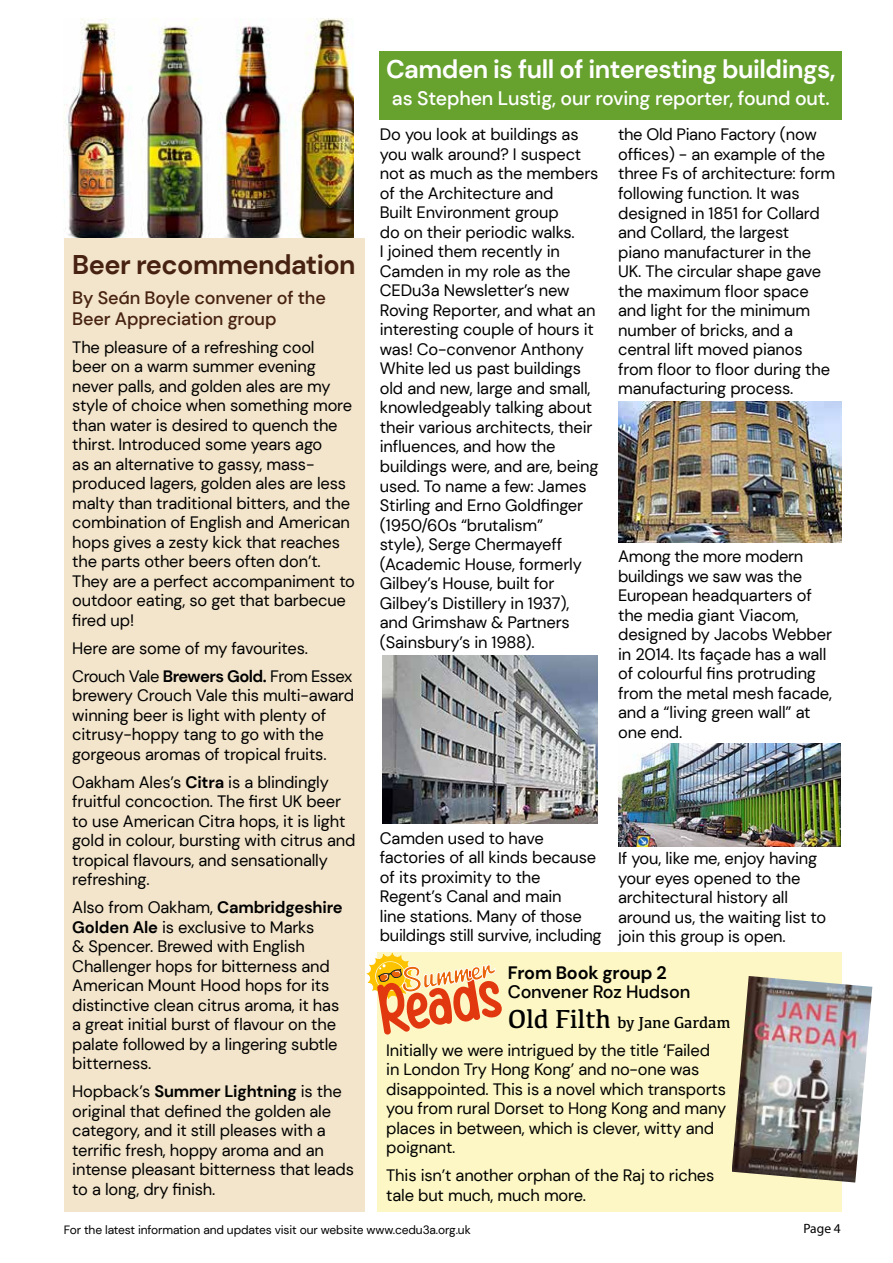
<style>
.page{position:relative;width:893px;height:1263px;background:#fff}
.page>*{position:absolute;margin:0;border:0;box-sizing:border-box;transform-origin:0 0}
.t1{font:700 27px "DM Sans";letter-spacing:-.02em;color:#472212}
.t2{font:700 25.5px "DM Sans";letter-spacing:-.02em;color:#fff}
.t3{font:500 19.5px "DM Sans";letter-spacing:-.01em;color:#fff}
.t4{font:500 18px/21px "DM Sans";letter-spacing:-.01em;color:#472212}
.t5{font:500 18px "DM Sans";letter-spacing:-.01em;color:#000}
.t6{font:700 18px "DM Sans";letter-spacing:-.01em;color:#000}
.t7{font:16.5px/19.5px "DM Sans";letter-spacing:-.01em;color:#000}
.t8{font:16.5px/28px "DM Sans";letter-spacing:-.03em;color:#000}
.t9{font:16.5px "Kefa";letter-spacing:-.01em;color:#000}
.t10{font:13.5px "Myriad Pro";color:#000}
.t11{font:12px "DM Sans";letter-spacing:-.01em;color:#000}
.s1{font-weight:700}
.s2{font-size:27px}
</style>
<div class="page">
<img style="left:63px;top:19px;width:290px;height:220px">
<div style="left:380px;top:51px;width:462px;height:69px;background:#67a12e"></div>
<img style="left:383px;top:656px;width:214px;height:168px">
<img style="left:619px;top:402px;width:223px;height:140px">
<img style="left:618px;top:743px;width:222px;height:103px">
<div style="left:64px;top:239px;width:300px;height:973px;background:#f3e5cb"></div>
<div style="left:378px;top:952px;width:464px;height:260px;background:#fcf7c5"></div>
<svg style="left:366px;top:952px;width:136px;height:83px"></svg>
<img style="left:732px;top:976px;width:140px;height:206px">
<h1 class="t1" style="left:72px;top:248px;width:285px">Beer recommendation</h1>
<p class="t4" style="left:72px;top:287px;width:255px">By Seán Boyle convener of the<br>Beer Appreciation group</p>
<p class="t7" style="left:72px;top:337px;width:284px">The pleasure of a refreshing cool<br>beer on a warm summer evening never palls, and golden ales are my style of choice when something more than water is desired to quench the thirst. Introduced some years ago<br>as an alternative to gassy, mass&shy;produced lagers, golden ales are less malty than traditional bitters, and the combination of English and American hops gives a zesty kick that reaches the parts other beers often don’t.<br>They are a perfect accompaniment to outdoor eating, so get that barbecue fired up!</p>
<p class="t8" style="left:72px;top:634px;width:281px">Here are some of my favourites.<br>Crouch Vale <span class="s1">Brewers Gold.</span> From Essex</p>
<p class="t7" style="left:72px;top:686px;width:283px">brewery Crouch Vale this multi-award winning beer is light with plenty of citrusy-hoppy tang to go with the gorgeous aromas of tropical fruits.</p>
<p class="t7" style="left:72px;top:772px;width:285px">Oakham Ales’s <span class="s1">Citra</span> is a blindingly fruitful concoction. The first UK beer to use American Citra hops, it is light gold in colour, bursting with citrus and tropical flavours, and sensationally refreshing.</p>
<p class="t7" style="left:72px;top:898px;width:272px">Also from Oakham, <span class="s1">Cambridgeshire<br>Golden Ale</span> is exclusive to Marks<br>&amp; Spencer. Brewed with English<br>Challenger hops for bitterness and<br>American Mount Hood hops for its distinctive clean citrus aroma, it has a great initial burst of flavour on the palate followed by a lingering subtle bitterness.</p>
<p class="t7" style="left:72px;top:1082px;width:283px">Hopback’s <span class="s1">Summer Lightning</span> is the original that defined the golden ale category, and it still pleases with a terrific fresh, hoppy aroma and an intense pleasant bitterness that leads to a long, dry finish.</p>
<h2 class="t2" style="left:386px;top:53px;width:451px">Camden is full of interesting buildings,</h2>
<p class="t3" style="left:392px;top:86px;width:439px">as Stephen Lustig, our roving reporter, found out.</p>
<p class="t7" style="left:380px;top:125px;width:220px">Do you look at buildings as you walk around? I suspect not as much as the members of the Architecture and<br>Built Environment group<br>do on their periodic walks.<br>I joined them recently in<br>Camden in my role as the<br>CEDu3a Newsletter’s new<br>Roving Reporter, and what an interesting couple of hours it was! Co-convenor Anthony<br>White led us past buildings old and new, large and small, knowledgeably talking about their various architects, their influences, and how the buildings were, and are, being used. To name a few: James<br>Stirling and Erno Goldfinger (1950/60s “brutalism”<br>style), Serge Chermayeff (Academic House, formerly<br>Gilbey’s House, built for<br>Gilbey’s Distillery in 1937), and Grimshaw &amp; Partners (Sainsbury’s in 1988).</p>
<p class="t7" style="left:618px;top:125px;width:218px">the Old Piano Factory (now offices) - an example of the three Fs of architecture: form following function. It was designed in 1851 for Collard and Collard, the largest<br>piano manufacturer in the<br>UK. The circular shape gave the maximum floor space and light for the minimum number of bricks, and a central lift moved pianos from floor to floor during the manufacturing process.</p>
<p class="t7" style="left:618px;top:546px;width:215px">Among the more modern buildings we saw was the<br>European headquarters of the media giant Viacom, designed by Jacobs Webber in 2014. Its façade has a wall of colourful fins protruding from the metal mesh facade, and a “living green wall” at one end.</p>
<p class="t7" style="left:380px;top:828px;width:223px">Camden used to have factories of all kinds because of its proximity to the<br>Regent’s Canal and main<br>line stations. Many of those buildings still survive, including</p>
<p class="t7" style="left:618px;top:848px;width:210px">If you, like me, enjoy having your eyes opened to the architectural history all around us, the waiting list to join this group is open.</p>
<p class="t6" style="left:508px;top:961px;width:161px">From Book group 2</p>
<p class="t5" style="left:508px;top:981px;width:184px">Convener Roz Hudson</p>
<p class="t9" style="left:508px;top:1012px;width:224px"><span class="s2">Old Filth</span> by Jane Gardam</p>
<p class="t7" style="left:386px;top:1040px;width:341px">Initially we were intrigued by the title ‘Failed in London Try Hong Kong’ and no-one was disappointed. This is a novel which transports you from rural Dorset to Hong Kong and many places in between, which is clever, witty and poignant.</p>
<p class="t7" style="left:386px;top:1166px;width:330px">This isn’t another orphan of the Raj to riches tale but much, much more.</p>
<p class="t11" style="left:64px;top:1222px;width:408px">For the latest information and updates visit our website www.cedu3a.org.uk</p>
<p class="t10" style="left:803px;top:1220px;width:39px">Page 4</p>
</div>
